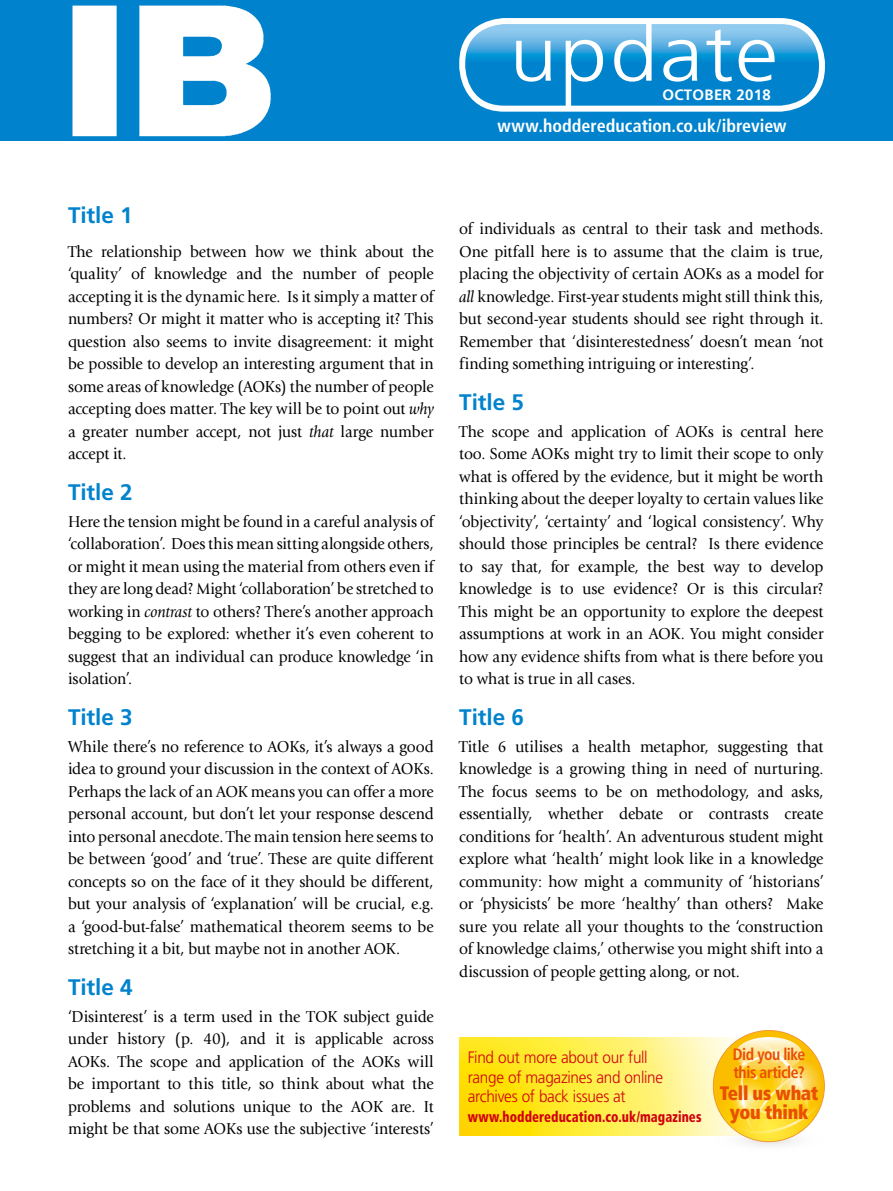
<style>
.page{position:relative;width:893px;height:1191px;background:#fff}
.page>*{position:absolute;margin:0;border:0;box-sizing:border-box;transform-origin:0 0}
.t1{font:700 22.5px "Frutiger LT Std";letter-spacing:-.005em;color:#0083cc}
.t2{font:900 condensed 19.5px/19.5px "Frutiger LT Std";letter-spacing:-.015em;color:#ea4f00;text-align:center;scale:.95 1}
.t3{font:700 condensed 18px "Frutiger LT Std";color:#fff}
.t4{font:16.5px/22.5px "Giovanni Std";letter-spacing:-.005em;color:#000;text-align:justify;scale:.95 1}
.t5{font:300 16.5px/19.5px "Frutiger LT Std";letter-spacing:-.02em;color:#d1000e;scale:.93 1}
.t6{font:700 condensed 16.5px/17.9px "Frutiger LT Std";letter-spacing:-.025em;color:#ea4f00;scale:.95 1}
.t7{font:900 condensed 15px "Frutiger LT Std";letter-spacing:.005em;color:#d1000e;scale:.86 1}
.t8{font:700 15px "Frutiger LT Std";letter-spacing:.02em;color:#fff}
.s1{font-style:italic}
</style>
<div class="page">
<div style="left:0;top:0;width:893px;height:140px;background:#0083cc"></div>
<svg style="left:462px;top:21px;width:360px;height:88px"></svg>
<div style="left:459px;top:18px;width:366px;height:94px;border:6px solid #fff;border-radius:42px"></div>
<svg style="left:516px;top:21px;width:259px;height:87px"></svg>
<img style="left:72px;top:5px;width:199px;height:132px">
<svg style="left:459px;top:1037px;width:254px;height:98px;background:#ffec4d"></svg>
<svg style="left:713px;top:1030px;width:112px;height:116px"></svg>
<p class="t8" style="left:662px;top:86px;width:110px">OCTOBER 2018</p>
<p class="t3" style="left:497px;top:115px;width:291px">www.hoddereducation.co.uk/ibreview</p>
<h1 class="t1" style="left:68px;top:202px;width:66px">Title 1</h1>
<p class="t4" style="left:68px;top:240px;width:386px">The relationship between how we think about the ‘quality’ of knowledge and the number of people accepting it is the dynamic here. Is it simply a matter of numbers? Or might it matter who is accepting it? This question also seems to invite disagreement: it might be possible to develop an interesting argument that in some areas of knowledge (AOKs) the number of people accepting does matter. The key will be to point out <span class="s1">why </span>a greater number accept, not just <span class="s1">that</span> large number accept it.</p>
<h1 class="t1" style="left:68px;top:478px;width:66px">Title 2</h1>
<p class="t4" style="left:68px;top:510px;width:386px">Here the tension might be found in a careful analysis of ‘collaboration’. Does this mean sitting alongside others, or might it mean using the material from others even if they are long dead? Might ‘collaboration’ be stretched to working in <span class="s1">contrast</span> to others? There’s another approach begging to be explored: whether it’s even coherent to suggest that an individual can produce knowledge ‘in isolation’.</p>
<h1 class="t1" style="left:68px;top:703px;width:66px">Title 3</h1>
<p class="t4" style="left:68px;top:735px;width:386px">While there’s no reference to AOKs, it’s always a good idea to ground your discussion in the context of AOKs.<br>Perhaps the lack of an AOK means you can offer a more personal account, but don’t let your response descend into personal anecdote. The main tension here seems to be between ‘good’ and ‘true’. These are quite different concepts so on the face of it they should be different, but your analysis of ‘explanation’ will be crucial, e.g. a ‘good-but-false’ mathematical theorem seems to be stretching it a bit, but maybe not in another AOK.</p>
<h1 class="t1" style="left:68px;top:973px;width:66px">Title 4</h1>
<p class="t4" style="left:68px;top:1005px;width:386px">‘Disinterest’ is a term used in the TOK subject guide under history (p. 40), and it is applicable across AOKs. The scope and application of the AOKs will be important to this title, so think about what the problems and solutions unique to the AOK are. It might be that some AOKs use the subjective ‘interests’</p>
<p class="t4" style="left:459px;top:218px;width:385px">of individuals as central to their task and methods.<br>One pitfall here is to assume that the claim is true, placing the objectivity of certain AOKs as a model for <span class="s1">all</span> knowledge. First-year students might still think this, but second-year students should see right through it.<br>Remember that ‘disinterestedness’ doesn’t mean ‘not finding something intriguing or interesting’.</p>
<h1 class="t1" style="left:459px;top:388px;width:66px">Title 5</h1>
<p class="t4" style="left:459px;top:420px;width:385px">The scope and application of AOKs is central here too. Some AOKs might try to limit their scope to only what is offered by the evidence, but it might be worth thinking about the deeper loyalty to certain values like ‘objectivity’, ‘certainty’ and ‘logical consistency’. Why should those principles be central? Is there evidence to say that, for example, the best way to develop knowledge is to use evidence? Or is this circular?<br>This might be an opportunity to explore the deepest assumptions at work in an AOK. You might consider how any evidence shifts from what is there before you to what is true in all cases.</p>
<h1 class="t1" style="left:459px;top:703px;width:66px">Title 6</h1>
<p class="t4" style="left:459px;top:735px;width:385px">Title 6 utilises a health metaphor, suggesting that knowledge is a growing thing in need of nurturing.<br>The focus seems to be on methodology, and asks, essentially, whether debate or contrasts create conditions for ‘health’. An adventurous student might explore what ‘health’ might look like in a knowledge community: how might a community of ‘historians’ or ‘physicists’ be more ‘healthy’ than others? Make sure you relate all your thoughts to the ‘construction of knowledge claims,’ otherwise you might shift into a discussion of people getting along, or not.</p>
<p class="t5" style="left:468px;top:1048px;width:212px">Find out more about our full range of magazines and online archives of back issues at</p>
<p class="t7" style="left:468px;top:1107px;width:273px">www.hoddereducation.co.uk/magazines</p>
<p class="t6" style="left:733px;top:1045px;width:78px">Did you like this article?</p>
<p class="t2" style="left:720px;top:1083px;width:106px">Tell us what you think</p>
</div>
